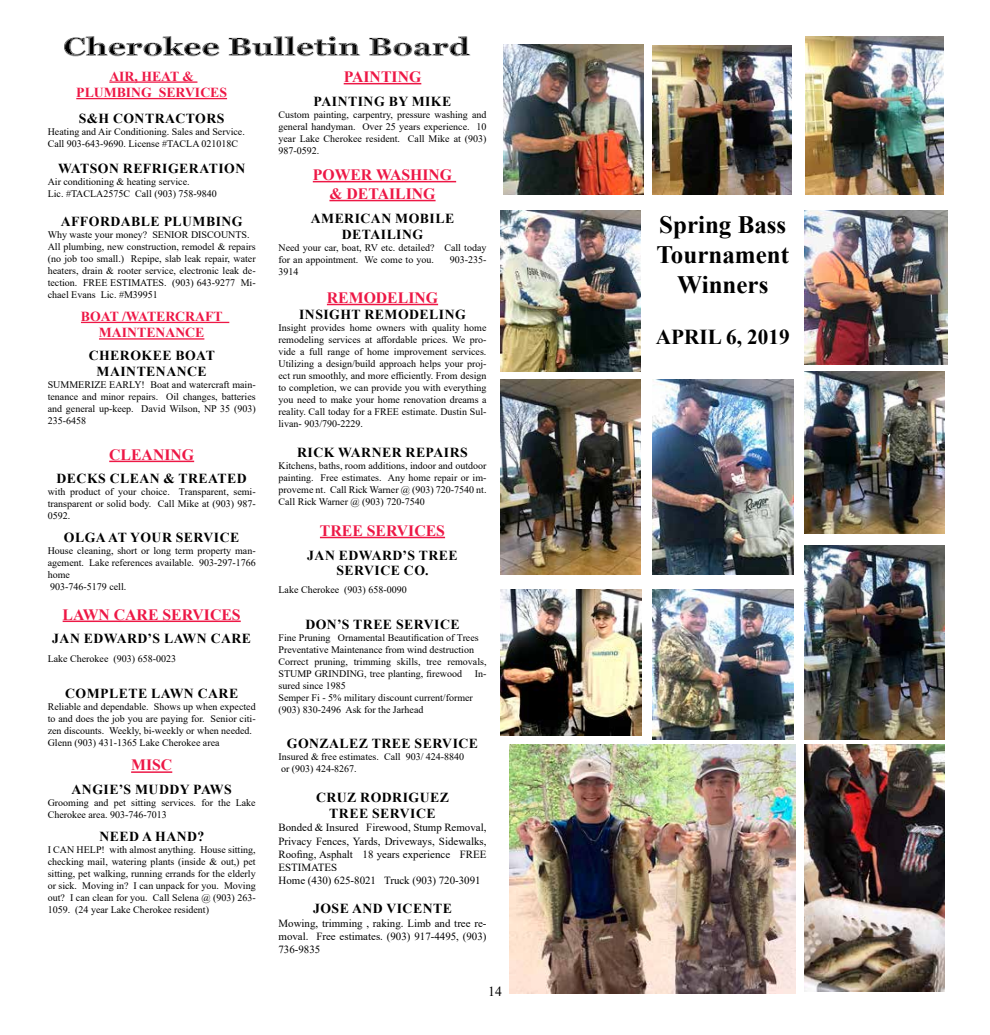
<style>
.page{position:relative;width:990px;height:1035px;background:#fff}
.page>*{position:absolute;margin:0;border:0;box-sizing:border-box;transform-origin:0 0}
.t1{font:700 25px/30px "Times New Roman";color:#000;text-align:center}
.t2{font:700 21.25px "Times New Roman";color:#000}
.t3{font:700 15.75px/18.9px "Times New Roman";color:#ed1846;text-align:center}
.t4{font:700 13.75px/16.5px "Times New Roman";letter-spacing:.035em;color:#000;text-align:center}
.t5{font:700 13.75px/16.5px "Times New Roman";color:#ed1846;text-align:center}
.t6{font:13.75px "Times New Roman";color:#000}
.t7{font:10.88px/13.1px "Times New Roman";color:#000}
.t8{font:10px/12px "Times New Roman";color:#000}
</style>
<div class="page">
<hr style="left:109px;top:81px;width:88px;height:2px;background:#ed1846">
<hr style="left:76px;top:98px;width:151px;height:1px;background:#ed1846">
<hr style="left:81px;top:322px;width:148px;height:1px;background:#ed1846">
<hr style="left:99px;top:338px;width:105px;height:2px;background:#ed1846">
<hr style="left:109px;top:461px;width:85px;height:1px;background:#ed1846">
<hr style="left:63px;top:621px;width:178px;height:1px;background:#ed1846">
<hr style="left:131px;top:771px;width:41px;height:2px;background:#ed1846">
<hr style="left:344px;top:83px;width:77px;height:1px;background:#ed1846">
<hr style="left:313px;top:181px;width:143px;height:1px;background:#ed1846">
<hr style="left:329px;top:200px;width:107px;height:1px;background:#ed1846">
<hr style="left:327px;top:304px;width:111px;height:1px;background:#ed1846">
<hr style="left:320px;top:537px;width:125px;height:1px;background:#ed1846">
<div style="left:53px;top:30px;width:427px;height:37px;background:#000;opacity:.46"></div>
<img style="left:806px;top:36px;width:138px;height:159px">
<img style="left:652px;top:45px;width:139px;height:150px">
<img style="left:503px;top:44px;width:141px;height:151px">
<img style="left:501px;top:210px;width:140px;height:162px">
<img style="left:804px;top:210px;width:143px;height:154px">
<img style="left:501px;top:380px;width:140px;height:194px">
<img style="left:652px;top:380px;width:141px;height:194px">
<img style="left:804px;top:372px;width:141px;height:161px">
<img style="left:804px;top:545px;width:141px;height:195px">
<img style="left:653px;top:590px;width:140px;height:150px">
<img style="left:501px;top:589px;width:140px;height:146px">
<img style="left:804px;top:744px;width:141px;height:248px">
<img style="left:510px;top:744px;width:285px;height:250px">
<h3 class="t5" style="left:76px;top:67px;width:152px">AIR, HEAT &amp;<br>PLUMBING SERVICES</h3>
<h3 class="t4" style="left:79px;top:110px;width:147px">S&amp;H CONTRACTORS</h3>
<p class="t8" style="left:48px;top:126px;width:199px">Heating and Air Conditioning. Sales and Service.<br>Call 903-643-9690. License #TACLA 021018C</p>
<h3 class="t4" style="left:58px;top:159px;width:189px">WATSON REFRIGERATION</h3>
<p class="t8" style="left:48px;top:175px;width:171px">Air conditioning &amp; heating service.<br>Lic. #TACLA2575C Call (903) 758-9840</p>
<h3 class="t4" style="left:61px;top:213px;width:183px">AFFORDABLE PLUMBING</h3>
<p class="t8" style="left:48px;top:228px;width:210px">Why waste your money? SENIOR DISCOUNTS.<br>All plumbing, new construction, remodel &amp; repairs (no job too small.) Repipe, slab leak repair, water heaters, drain &amp; rooter service, electronic leak de&shy;tection. FREE ESTIMATES. (903) 643-9277 Mi&shy;chael Evans Lic. #M39951</p>
<h3 class="t5" style="left:81px;top:308px;width:143px">BOAT /WATERCRAFT<br>MAINTENANCE</h3>
<h3 class="t4" style="left:89px;top:347px;width:128px">CHEROKEE BOAT<br>MAINTENANCE</h3>
<p class="t8" style="left:48px;top:379px;width:210px;text-align:justify">SUMMERIZE EARLY! Boat and watercraft main&shy;tenance and minor repairs. Oil changes, batteries and general up-keep. David Wilson, NP 35 (903)<br>235-6458</p>
<h3 class="t3" style="left:109px;top:444px;width:86px">CLEANING</h3>
<h3 class="t4" style="left:57px;top:470px;width:192px">DECKS CLEAN &amp; TREATED</h3>
<p class="t8" style="left:48px;top:486px;width:209px;text-align:justify">with product of your choice. Transparent, semi&shy;transparent or solid body. Call Mike at (903) 987- 0592.</p>
<h3 class="t4" style="left:64px;top:529px;width:177px">OLGA AT YOUR SERVICE</h3>
<p class="t8" style="left:48px;top:544px;width:209px">House cleaning, short or long term property man&shy;agement. Lake references available. 903-297-1766 home<br>903-746-5179 cell.</p>
<h3 class="t3" style="left:63px;top:604px;width:180px">LAWN CARE SERVICES</h3>
<h3 class="t4" style="left:52px;top:630px;width:200px">JAN EDWARD’S LAWN CARE</h3>
<p class="t8" style="left:48px;top:653px;width:130px">Lake Cherokee (903) 658-0023</p>
<h3 class="t4" style="left:65px;top:684px;width:175px">COMPLETE LAWN CARE</h3>
<p class="t8" style="left:48px;top:700px;width:210px">Reliable and dependable. Shows up when expected to and does the job you are paying for. Senior citi&shy;zen discounts. Weekly, bi-weekly or when needed.<br>Glenn (903) 431-1365 Lake Cherokee area</p>
<h3 class="t3" style="left:131px;top:755px;width:43px">MISC</h3>
<h3 class="t4" style="left:72px;top:781px;width:162px">ANGIE’S MUDDY PAWS</h3>
<p class="t8" style="left:48px;top:797px;width:209px">Grooming and pet sitting services. for the Lake<br>Cherokee area. 903-746-7013</p>
<h3 class="t4" style="left:99px;top:827px;width:106px">NEED A HAND?</h3>
<p class="t8" style="left:48px;top:843px;width:210px;text-align:justify">I CAN HELP! with almost anything. House sitting, checking mail, watering plants (inside &amp; out,) pet sitting, pet walking, running errands for the elderly or sick. Moving in? I can unpack for you. Moving out? I can clean for you. Call Selena @ (903) 263- 1059. (24 year Lake Cherokee resident)</p>
<h3 class="t3" style="left:344px;top:67px;width:79px">PAINTING</h3>
<h3 class="t4" style="left:314px;top:92px;width:139px">PAINTING BY MIKE</h3>
<p class="t8" style="left:279px;top:108px;width:210px;text-align:justify">Custom painting, carpentry, pressure washing and general handyman. Over 25 years experience. 10 year Lake Cherokee resident. Call Mike at (903)<br>987-0592.</p>
<h3 class="t3" style="left:313px;top:165px;width:141px">POWER WASHING &amp; DETAILING</h3>
<h3 class="t4" style="left:311px;top:209px;width:145px">AMERICAN MOBILE<br>DETAILING</h3>
<p class="t8" style="left:279px;top:241px;width:209px">Need your car, boat, RV etc. detailed? Call today for an appointment. We come to you.</p>
<p class="t8" style="left:450px;top:253px;width:38px">903-235-</p>
<p class="t8" style="left:279px;top:265px;width:21px">3914</p>
<h3 class="t3" style="left:327px;top:288px;width:113px">REMODELING</h3>
<h3 class="t4" style="left:299px;top:306px;width:168px">INSIGHT REMODELING</h3>
<p class="t8" style="left:279px;top:322px;width:209px;text-align:justify">Insight provides home owners with quality home remodeling services at affordable prices. We pro&shy;vide a full range of home improvement services.<br>Utilizing a design/build approach helps your proj&shy;ect run smoothly, and more efficiently. From design to completion, we can provide you with everything you need to make your home renovation dreams a reality. Call today for a FREE estimate. Dustin Sul&shy;livan- 903/790-2229.</p>
<h3 class="t4" style="left:297px;top:444px;width:172px">RICK WARNER REPAIRS</h3>
<p class="t8" style="left:279px;top:459px;width:210px;text-align:justify">Kitchens, baths, room additions, indoor and outdoor painting. Free estimates. Any home repair or im&shy;proveme nt. Call Rick Warner @ (903) 720-7540 nt.<br>Call Rick Warner @ (903) 720-7540</p>
<h3 class="t3" style="left:320px;top:521px;width:127px">TREE SERVICES</h3>
<h3 class="t4" style="left:307px;top:547px;width:152px;line-height:15px">JAN EDWARD’S TREE<br>SERVICE CO.</h3>
<p class="t8" style="left:279px;top:584px;width:130px">Lake Cherokee (903) 658-0090</p>
<h3 class="t4" style="left:305px;top:616px;width:156px">DON’S TREE SERVICE</h3>
<p class="t8" style="left:279px;top:631px;width:209px">Fine Pruning Ornamental Beautification of Trees Preventative Maintenance from wind destruction Correct pruning, trimming skills, tree removals, STUMP GRINDING, tree planting, firewood</p>
<p class="t8" style="left:475px;top:667px;width:13px">In-</p>
<p class="t8" style="left:279px;top:679px;width:196px">sured since 1985<br>Semper Fi - 5% military discount current/former (903) 830-2496 Ask for the Jarhead</p>
<h3 class="t4" style="left:287px;top:735px;width:193px">GONZALEZ TREE SERVICE</h3>
<p class="t8" style="left:279px;top:751px;width:187px">Insured &amp; free estimates. Call 903/ 424-8840 or (903) 424-8267.</p>
<h3 class="t4" style="left:316px;top:789px;width:134px">CRUZ RODRIGUEZ<br>TREE SERVICE</h3>
<p class="t7" style="left:279px;top:821px;width:210px">Bonded &amp; Insured Firewood, Stump Removal, Privacy Fences, Yards, Driveways, Sidewalks, Roofing, Asphalt 18 years experience FREE ESTIMATES<br>Home (430) 625-8021 Truck (903) 720-3091</p>
<h3 class="t4" style="left:313px;top:900px;width:140px">JOSE AND VICENTE</h3>
<p class="t7" style="left:279px;top:916px;width:210px;text-align:justify">Mowing, trimming , raking. Limb and tree re&shy;moval. Free estimates. (903) 917-4495, (903)<br>736-9835</p>
<h3 class="t6" style="left:488px;top:982px;width:15px">14</h3>
<h1 class="t1" style="left:657px;top:209px;width:134px">Spring Bass<br>Tournament<br>Winners</h1>
<h2 class="t2" style="left:656px;top:321px;width:136px">APRIL 6, 2019</h2>
</div>
